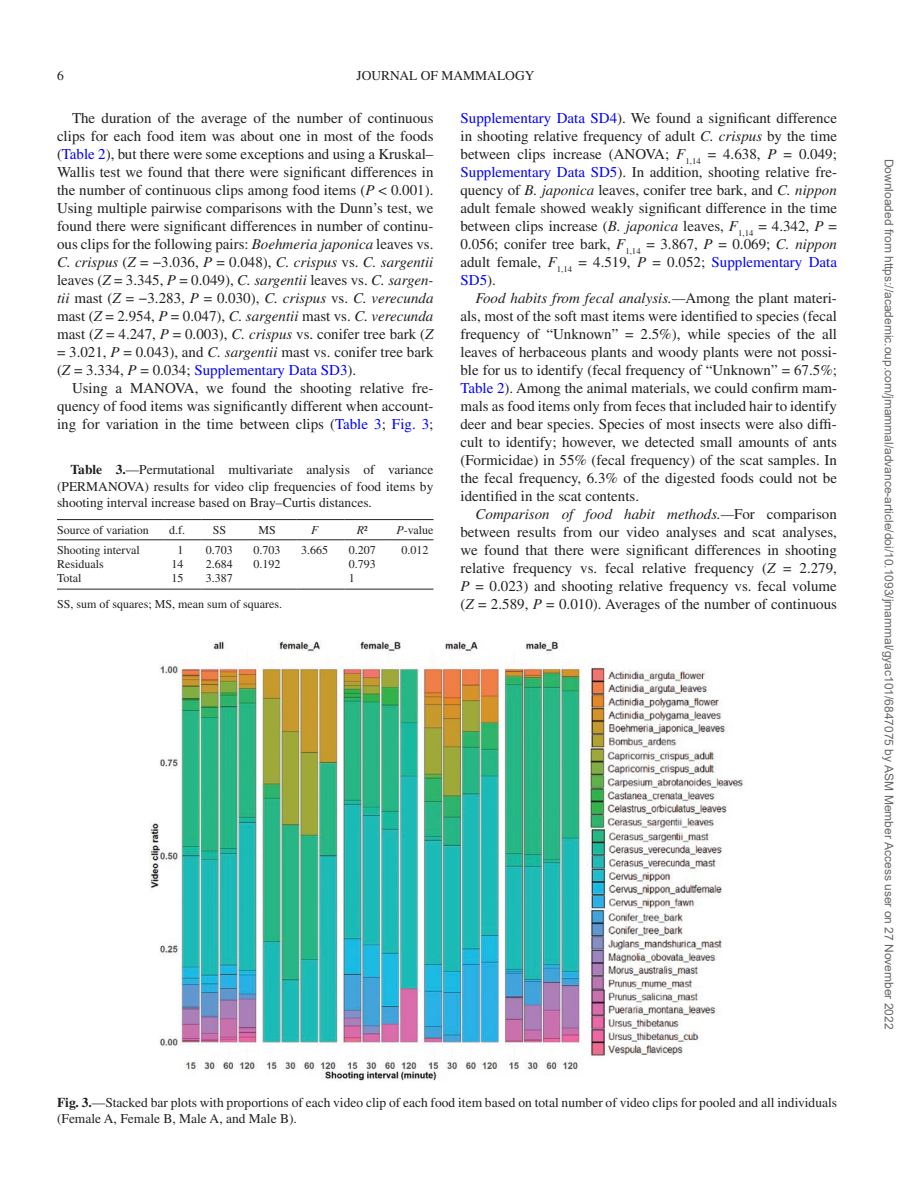
<style>
.page{position:relative;width:918px;height:1188px;background:#fff}
.page>*{position:absolute;margin:0;border:0;box-sizing:border-box;transform-origin:0 0}
.t1{font:15px/18px "Times LT Std";color:#231f20;text-align:justify}
.t2{font:13.5px/16.5px "Times LT Std";color:#231f20;text-align:justify}
.t3{font:12px "Times LT Std";color:#231f20}
.t4{font:12px "Arial";color:#666}
.t5{font:italic 12px "Times LT Std";color:#231f20}
.s1{color:#00f}
.s2{font-style:italic}
.s3{font-weight:700}
.s4{font-style:normal}
</style>
<div class="page">
<hr style="left:57px;top:519px;width:108px;height:1px;background:#231f20">
<hr style="left:57px;top:539px;width:108px;height:1px;background:#231f20">
<hr style="left:165px;top:519px;width:36px;height:1px;background:#231f20">
<hr style="left:165px;top:539px;width:36px;height:1px;background:#231f20">
<hr style="left:201px;top:519px;width:48px;height:1px;background:#231f20">
<hr style="left:201px;top:539px;width:48px;height:1px;background:#231f20">
<hr style="left:249px;top:519px;width:48px;height:1px;background:#231f20">
<hr style="left:249px;top:539px;width:48px;height:1px;background:#231f20">
<hr style="left:297px;top:519px;width:47px;height:1px;background:#231f20">
<hr style="left:297px;top:539px;width:47px;height:1px;background:#231f20">
<hr style="left:344px;top:519px;width:48px;height:1px;background:#231f20">
<hr style="left:344px;top:539px;width:48px;height:1px;background:#231f20">
<hr style="left:392px;top:519px;width:42px;height:1px;background:#231f20">
<hr style="left:392px;top:539px;width:42px;height:1px;background:#231f20">
<hr style="left:57px;top:589px;width:108px;height:1px;background:#231f20">
<hr style="left:165px;top:589px;width:36px;height:1px;background:#231f20">
<hr style="left:201px;top:589px;width:48px;height:1px;background:#231f20">
<hr style="left:249px;top:589px;width:48px;height:1px;background:#231f20">
<hr style="left:297px;top:589px;width:47px;height:1px;background:#231f20">
<hr style="left:344px;top:589px;width:48px;height:1px;background:#231f20">
<hr style="left:392px;top:589px;width:42px;height:1px;background:#231f20">
<img style="left:149px;top:641px;width:596px;height:440px">
<p class="t2" style="left:57px;top:67px;width:8px">6</p>
<p class="t2" style="left:356px;top:67px;width:16px">Journal</p>
<p class="t2" style="left:421px;top:67px;width:44px">of Mammalogy</p>
<p class="t1" style="left:57px;top:109px;width:378px;text-indent:15px">The duration of the average of the number of continuous clips for each food item was about one in most of the foods (<span class="s1">Table 2</span>), but there were some exceptions and using a Kruskal– Wallis test we found that there were significant differences in the number of continuous clips among food items (<span class="s2">P</span> &lt; 0.001).<br>Using multiple pairwise comparisons with the Dunn’s test, we found there were significant differences in number of continu&shy;ous clips for the following pairs: <span class="s2">Boehmeria japonica</span> leaves vs.<br><span class="s2">C. crispus</span> (<span class="s2">Z</span> = −3.036, <span class="s2">P</span> = 0.048), <span class="s2">C. crispus</span> vs. <span class="s2">C. sargentii </span>leaves (<span class="s2">Z</span> = 3.345, <span class="s2">P</span> = 0.049), <span class="s2">C. sargentii</span> leaves vs. <span class="s2">C. sargen&shy;tii</span> mast (<span class="s2">Z</span> = −3.283, <span class="s2">P</span> = 0.030), <span class="s2">C. crispus</span> vs. <span class="s2">C. verecunda </span>mast (<span class="s2">Z</span> = 2.954, <span class="s2">P</span> = 0.047), <span class="s2">C. sargentii</span> mast vs. <span class="s2">C. verecunda </span>mast (<span class="s2">Z</span> = 4.247, <span class="s2">P</span> = 0.003), <span class="s2">C. crispus</span> vs. conifer tree bark (<span class="s2">Z </span>= 3.021, <span class="s2">P</span> = 0.043), and <span class="s2">C. sargentii</span> mast vs. conifer tree bark (<span class="s2">Z</span> = 3.334, <span class="s2">P</span> = 0.034; <span class="s1">Supplementary Data SD3</span>).</p>
<p class="t1" style="left:57px;top:379px;width:378px;text-indent:15px">Using a MANOVA, we found the shooting relative fre&shy;quency of food items was significantly different when account&shy;ing for variation in the time between clips (<span class="s1">Table 3</span>; <span class="s1">Fig. 3</span>;</p>
<p class="t1" style="left:460px;top:109px;width:378px"><span class="s1">Supplementary Data SD4</span>). We found a significant difference in shooting relative frequency of adult <span class="s2">C. crispus</span> by the time between clips increase (ANOVA; <span class="s2">F</span><sub>1,14</sub> = 4.638, <span class="s2">P</span> = 0.049; <span class="s1">Supplementary Data SD5</span>). In addition, shooting relative fre&shy;quency of <span class="s2">B. japonica</span> leaves, conifer tree bark, and <span class="s2">C. nippon </span>adult female showed weakly significant difference in the time between clips increase (<span class="s2">B. japonica</span> leaves, <span class="s2">F</span><sub>1,14</sub> = 4.342, <span class="s2">P</span> = 0.056; conifer tree bark, <span class="s2">F</span><sub>1,14</sub> = 3.867, <span class="s2">P</span> = 0.069; <span class="s2">C. nippon </span>adult female, <span class="s2">F</span><sub>1,14</sub> = 4.519, <span class="s2">P</span> = 0.052; <span class="s1">Supplementary Data SD5</span>).</p>
<p class="t1" style="left:460px;top:289px;width:378px;text-indent:15px"><span class="s2">Food habits from fecal analysis.—</span>Among the plant materi&shy;als, most of the soft mast items were identified to species (fecal frequency of “Unknown” = 2.5%), while species of the all leaves of herbaceous plants and woody plants were not possi&shy;ble for us to identify (fecal frequency of “Unknown” = 67.5%; <span class="s1">Table 2</span>). Among the animal materials, we could confirm mam&shy;mals as food items only from feces that included hair to identify deer and bear species. Species of most insects were also diffi&shy;cult to identify; however, we detected small amounts of ants (Formicidae) in 55% (fecal frequency) of the scat samples. In the fecal frequency, 6.3% of the digested foods could not be identified in the scat contents.</p>
<p class="t1" style="left:460px;top:505px;width:378px;text-indent:15px"><span class="s2">Comparison of food habit methods.—</span>For comparison between results from our video analyses and scat analyses, we found that there were significant differences in shooting relative frequency vs. fecal relative frequency (<span class="s2">Z</span> = 2.279, <span class="s2">P</span> = 0.023) and shooting relative frequency vs. fecal volume (<span class="s2">Z</span> = 2.589, <span class="s2">P</span> = 0.010). Averages of the number of continuous</p>
<p class="t2" style="left:57px;top:461px;width:378px;text-indent:14px"><span class="s3">Table 3.</span>—Permutational multivariate analysis of variance (PERMANOVA) results for video clip frequencies of food items by shooting interval increase based on Bray–Curtis distances.</p>
<p class="t3" style="left:57px;top:523px;width:93px">Source of variation</p>
<p class="t3" style="left:169px;top:523px;width:17px">d.f.</p>
<p class="t3" style="left:213px;top:523px;width:15px">SS</p>
<p class="t3" style="left:258px;top:523px;width:19px">MS</p>
<p class="t5" style="left:311px;top:523px;width:9px">F</p>
<p class="t5" style="left:357px;top:523px;width:12px">R<span class="s4">²</span></p>
<p class="t3" style="left:396px;top:523px;width:39px"><span class="s2">P</span>-value</p>
<p class="t3" style="left:57px;top:543px;width:84px">Shooting interval</p>
<p class="t3" style="left:178px;top:543px;width:7px">1</p>
<p class="t3" style="left:206px;top:543px;width:28px">0.703</p>
<p class="t3" style="left:254px;top:543px;width:28px">0.703</p>
<p class="t3" style="left:301px;top:543px;width:28px">3.665</p>
<p class="t3" style="left:349px;top:543px;width:28px">0.207</p>
<p class="t3" style="left:402px;top:543px;width:28px">0.012</p>
<p class="t3" style="left:57px;top:557px;width:48px">Residuals</p>
<p class="t3" style="left:172px;top:557px;width:13px">14</p>
<p class="t3" style="left:206px;top:557px;width:28px">2.684</p>
<p class="t3" style="left:254px;top:557px;width:28px">0.192</p>
<p class="t3" style="left:349px;top:557px;width:28px">0.793</p>
<p class="t3" style="left:57px;top:571px;width:26px">Total</p>
<p class="t3" style="left:172px;top:571px;width:13px">15</p>
<p class="t3" style="left:206px;top:571px;width:28px">3.387</p>
<p class="t3" style="left:349px;top:571px;width:7px">1</p>
<p class="t3" style="left:57px;top:597px;width:226px">SS, sum of squares; MS, mean sum of squares.</p>
<p class="t2" style="left:57px;top:1094px;width:782px"><span class="s3">Fig. 3.</span>—Stacked bar plots with proportions of each video clip of each food item based on total number of video clips for pooled and all individuals (Female A, Female B, Male A, and Male B).</p>
<p class="t4" style="left:893px;top:159px;width:872px;rotate:90deg">Downloaded from https://academic.oup.com/jmammal/advance-article/doi/10.1093/jmammal/gyac101/6847075 by ASM Member Access user on 27 November 2022</p>
</div>
